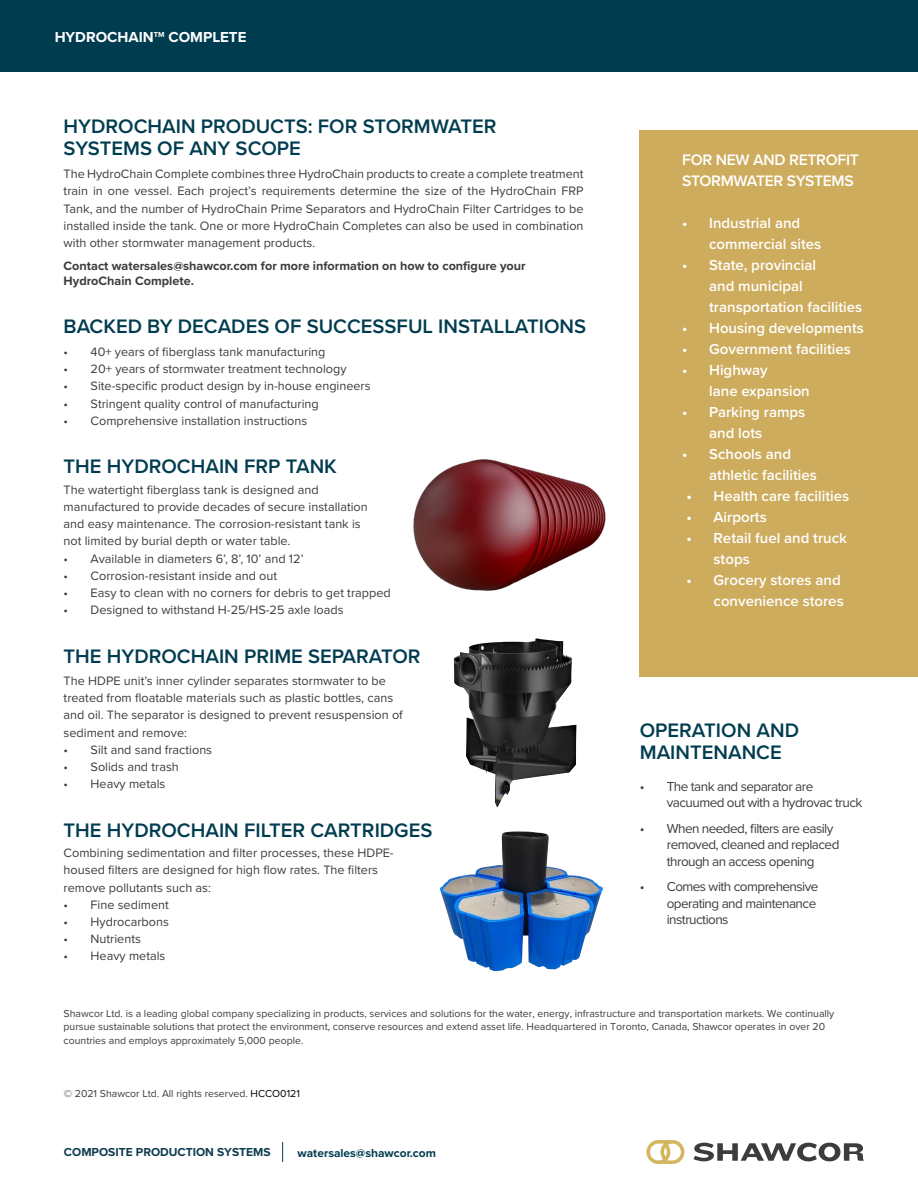
<style>
.page{position:relative;width:918px;height:1188px;background:#fff}
.page>*{position:absolute;margin:0;border:0;box-sizing:border-box;transform-origin:0 0}
.t1{font:600 20.25px/22.5px "Proxima Nova";color:#003c50}
.t2{font:600 15.75px/21px "Proxima Nova";letter-spacing:-.02em;color:#fff}
.t3{font:600 15px/21px "Proxima Nova";color:#fff}
.t4{font:700 15px "Proxima Nova";color:#fff}
.t5{font:13.5px/16.5px "Proxima Nova";letter-spacing:-.04em;color:#3c3c3b}
.t6{font:12.6px/17.2px "Proxima Nova";color:#3c3c3b}
.t7{font:700 12.6px/15.1px "Proxima Nova";color:#3c3c3b}
.t8{font:700 12px "Proxima Nova";color:#0d3b50}
.t9{font:700 12px "Proxima Nova";color:#003c50}
.t10{font:10.5px/13.5px "Proxima Nova";color:#3c3c3b}
.s1{color:#000}
</style>
<div class="page">
<svg style="left:694px;top:1143px;width:170px;height:18px"></svg>
<svg style="left:646px;top:1140px;width:38px;height:24px"></svg>
<img style="left:454px;top:638px;width:123px;height:169px">
<div style="left:640px;top:131px;width:278px;height:546px;background:#ceac5d"></div>
<div style="left:0;top:0;width:918px;height:72px;background:#003c50"></div>
<img style="left:440px;top:831px;width:163px;height:140px">
<img style="left:413px;top:459px;width:193px;height:132px">
<svg style="left:282px;top:1142px;width:1px;height:20px"></svg>
<p class="t4" style="left:55px;top:26px;width:193px">HYDROCHAIN<sup>TM</sup> COMPLETE</p>
<h1 class="t1" style="left:64px;top:114px;width:434px">HYDROCHAIN PRODUCTS: FOR STORMWATER<br>SYSTEMS OF ANY SCOPE</h1>
<p class="t6" style="left:64px;top:165px;width:521px;text-align:justify">The HydroChain Complete combines three HydroChain products to create a complete treatment train in one vessel. Each project’s requirements determine the size of the HydroChain FRP Tank, and the number of HydroChain Prime Separators and HydroChain Filter Cartridges to be installed inside the tank. One or more HydroChain Completes can also be used in combination with other stormwater management products.</p>
<p class="t7" style="left:64px;top:258px;width:464px">Contact watersales@shawcor.com for more information on how to configure your<br>HydroChain Complete.</p>
<h1 class="t1" style="left:64px;top:315px;width:524px">BACKED BY DECADES OF SUCCESSFUL INSTALLATIONS</h1>
<p class="t6" style="left:64px;top:342px;width:263px">• 40+ years of fiberglass tank manufacturing</p>
<p class="t6" style="left:64px;top:360px;width:284px">• 20+ years of stormwater treatment technology</p>
<p class="t6" style="left:64px;top:377px;width:309px">• Site-specific product design by in-house engineers</p>
<p class="t6" style="left:64px;top:394px;width:257px">• Stringent quality control of manufacturing</p>
<p class="t6" style="left:64px;top:411px;width:245px">• Comprehensive installation instructions</p>
<h1 class="t1" style="left:64px;top:454px;width:275px">THE HYDROCHAIN FRP TANK</h1>
<p class="t6" style="left:64px;top:480px;width:306px">The watertight fiberglass tank is designed and manufactured to provide decades of secure installation and easy maintenance. The corrosion-resistant tank is not limited by burial depth or water table.</p>
<p class="t6" style="left:64px;top:549px;width:241px">• Available in diameters 6’, 8’, 10’ and 12’</p>
<p class="t6" style="left:64px;top:566px;width:215px">• Corrosion-resistant inside and out</p>
<p class="t6" style="left:64px;top:584px;width:329px">• Easy to clean with no corners for debris to get trapped</p>
<p class="t6" style="left:64px;top:601px;width:282px">• Designed to withstand H-25/HS-25 axle loads</p>
<h1 class="t1" style="left:64px;top:644px;width:359px">THE HYDROCHAIN PRIME SEPARATOR</h1>
<p class="t6" style="left:64px;top:671px;width:341px">The HDPE unit’s inner cylinder separates stormwater to be treated from floatable materials such as plastic bottles, cans and oil. The separator is designed to prevent resuspension of sediment and remove:</p>
<p class="t6" style="left:64px;top:740px;width:150px">• Silt and sand fractions</p>
<p class="t6" style="left:64px;top:758px;width:117px">• Solids and trash</p>
<p class="t6" style="left:64px;top:775px;width:103px">• Heavy metals</p>
<h1 class="t1" style="left:64px;top:818px;width:370px">THE HYDROCHAIN FILTER CARTRIDGES</h1>
<p class="t6" style="left:64px;top:844px;width:332px">Combining sedimentation and filter processes, these HDPE&shy;housed filters are designed for high flow rates. The filters remove pollutants such as:</p>
<p class="t6" style="left:64px;top:895px;width:107px">• Fine sediment</p>
<p class="t6" style="left:64px;top:913px;width:107px">• Hydrocarbons</p>
<p class="t6" style="left:64px;top:930px;width:79px">• Nutrients</p>
<p class="t6" style="left:64px;top:947px;width:103px">• Heavy metals</p>
<p class="t2" style="left:682px;top:149px;width:178px">FOR NEW AND RETROFIT<br>STORMWATER SYSTEMS</p>
<p class="t3" style="left:709px;top:212px;width:114px;text-indent:-27px">• Industrial and commercial sites</p>
<p class="t3" style="left:709px;top:254px;width:155px;text-indent:-27px">• State, provincial<br>and municipal transportation facilities</p>
<p class="t3" style="left:682px;top:317px;width:183px">• Housing developments</p>
<p class="t3" style="left:682px;top:338px;width:170px">• Government facilities</p>
<p class="t3" style="left:709px;top:359px;width:102px;text-indent:-27px">• Highway<br>lane expansion</p>
<p class="t3" style="left:709px;top:401px;width:98px;text-indent:-27px">• Parking ramps and lots</p>
<p class="t3" style="left:709px;top:443px;width:109px;text-indent:-27px">• Schools and athletic facilities</p>
<p class="t3" style="left:687px;top:485px;width:164px">• Health care facilities</p>
<p class="t3" style="left:687px;top:506px;width:82px">• Airports</p>
<p class="t3" style="left:714px;top:527px;width:135px;text-indent:-27px">• Retail fuel and truck stops</p>
<p class="t3" style="left:687px;top:569px;width:159px;text-align:right">• Grocery stores and convenience stores</p>
<h1 class="t1" style="left:640px;top:718px;width:161px">OPERATION AND<br>MAINTENANCE</h1>
<p class="t5" style="left:667px;top:778px;width:197px;text-indent:-27px">• The tank and separator are vacuumed out with a hydrovac truck</p>
<p class="t5" style="left:667px;top:820px;width:174px;text-indent:-27px">• When needed, filters are easily removed, cleaned and replaced through an access opening</p>
<p class="t5" style="left:667px;top:878px;width:153px;text-indent:-27px">• Comes with comprehensive operating and maintenance instructions</p>
<p class="t10" style="left:64px;top:1006px;width:772px">Shawcor Ltd. is a leading global company specializing in products, services and solutions for the water, energy, infrastructure and transportation markets. We continually pursue sustainable solutions that protect the environment, conserve resources and extend asset life. Headquartered in Toronto, Canada, Shawcor operates in over 20 countries and employs approximately 5,000 people.</p>
<p class="t10" style="left:64px;top:1086px;width:238px">© 2021 Shawcor Ltd. All rights reserved. <span class="s1">HCCO0121</span></p>
<p class="t8" style="left:64px;top:1143px;width:208px">COMPOSITE PRODUCTION SYSTEMS</p>
<p class="t9" style="left:298px;top:1144px;width:140px">watersales@shawcor.com</p>
</div>
